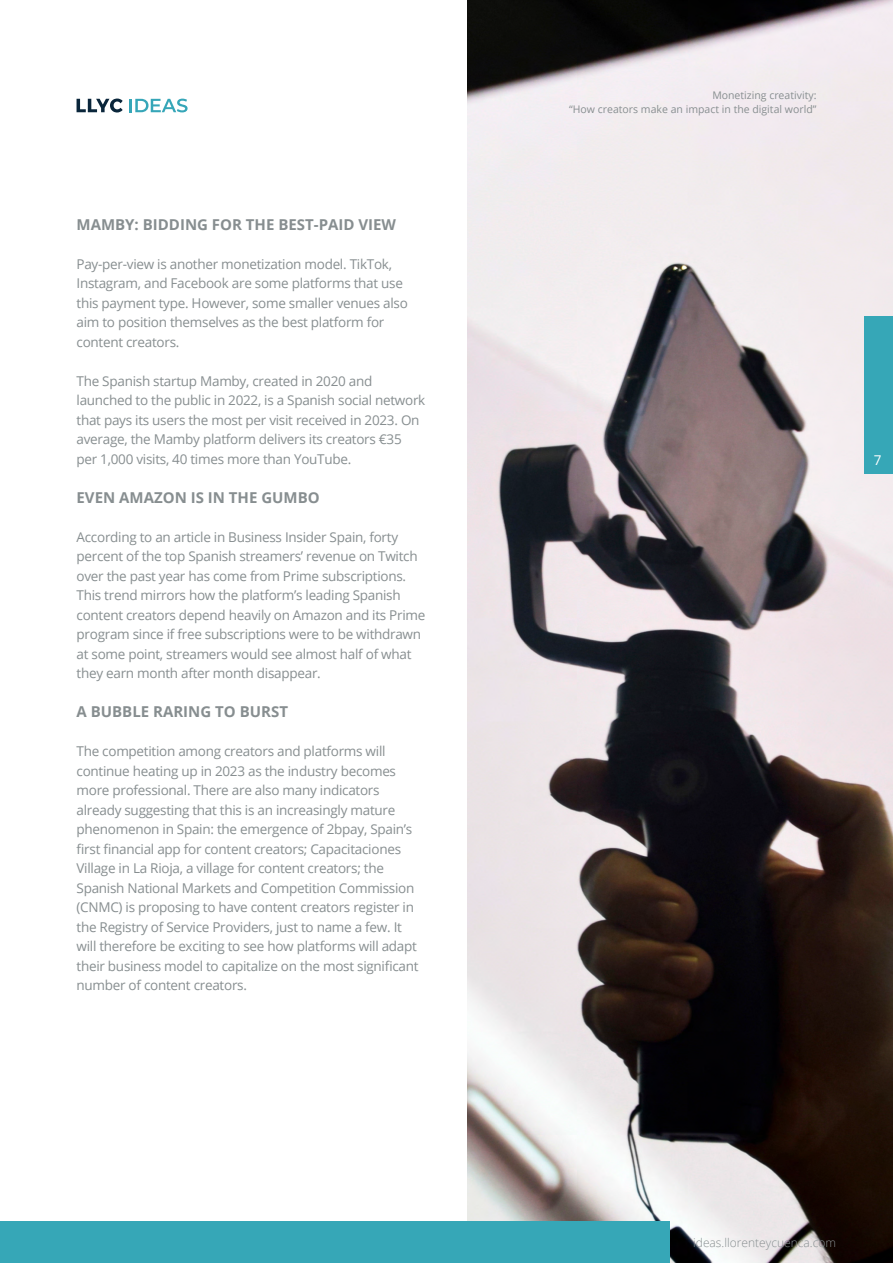
<style>
.page{position:relative;width:893px;height:1263px;background:#fff}
.page>*{position:absolute;margin:0;border:0;box-sizing:border-box;transform-origin:0 0}
.t1{font:700 15px "Open Sans";color:#878e90}
.t2{font:13.5px/19.5px "Open Sans";letter-spacing:-.02em;color:#878e90}
.t3{font:13.5px "Open Sans";color:#fff}
.t4{font:300 12px "Open Sans";color:#878e90}
.t5{font:10.5px/13.5px "Open Sans";color:#878e90;text-align:right}
</style>
<div class="page">
<img style="left:468px;top:0;width:425px;height:1263px">
<svg style="left:129px;top:99px;width:59px;height:13px"></svg>
<svg style="left:77px;top:99px;width:46px;height:13px"></svg>
<div style="left:0;top:1221px;width:669px;height:42px;background:#36a7b7"></div>
<div style="left:864px;top:316px;width:29px;height:158px;background:#36a7b7"></div>
<p class="t1" style="left:77px;top:213px;width:321px">MAMBY: BIDDING FOR THE BEST-PAID VIEW</p>
<p class="t2" style="left:77px;top:254px;width:333px">Pay-per-view is another monetization model. TikTok, Instagram, and Facebook are some platforms that use this payment type. However, some smaller venues also aim to position themselves as the best platform for content creators.</p>
<p class="t2" style="left:77px;top:370px;width:350px">The Spanish startup Mamby, created in 2020 and launched to the public in 2022, is a Spanish social network that pays its users the most per visit received in 2023. On average, the Mamby platform delivers its creators €35 per 1,000 visits, 40 times more than YouTube.</p>
<p class="t1" style="left:77px;top:486px;width:245px">EVEN AMAZON IS IN THE GUMBO</p>
<p class="t2" style="left:77px;top:527px;width:350px">According to an article in Business Insider Spain, forty percent of the top Spanish streamers’ revenue on Twitch over the past year has come from Prime subscriptions.<br>This trend mirrors how the platform’s leading Spanish content creators depend heavily on Amazon and its Prime program since if free subscriptions were to be withdrawn at some point, streamers would see almost half of what they earn month after month disappear.</p>
<p class="t1" style="left:77px;top:701px;width:213px">A BUBBLE RARING TO BURST</p>
<p class="t2" style="left:77px;top:741px;width:344px">The competition among creators and platforms will continue heating up in 2023 as the industry becomes more professional. There are also many indicators already suggesting that this is an increasingly mature phenomenon in Spain: the emergence of 2bpay, Spain’s first financial app for content creators; Capacitaciones Village in La Rioja, a village for content creators; the Spanish National Markets and Competition Commission (CNMC) is proposing to have content creators register in the Registry of Service Providers, just to name a few. It will therefore be exciting to see how platforms will adapt their business model to capitalize on the most significant number of content creators.</p>
<p class="t5" style="left:569px;top:88px;width:249px">Monetizing creativity:<br>“How creators make an impact in the digital world”</p>
<p class="t3" style="left:874px;top:451px;width:9px">7</p>
<p class="t4" style="left:693px;top:1234px;width:144px">ideas.llorenteycuenca.com</p>
</div>
